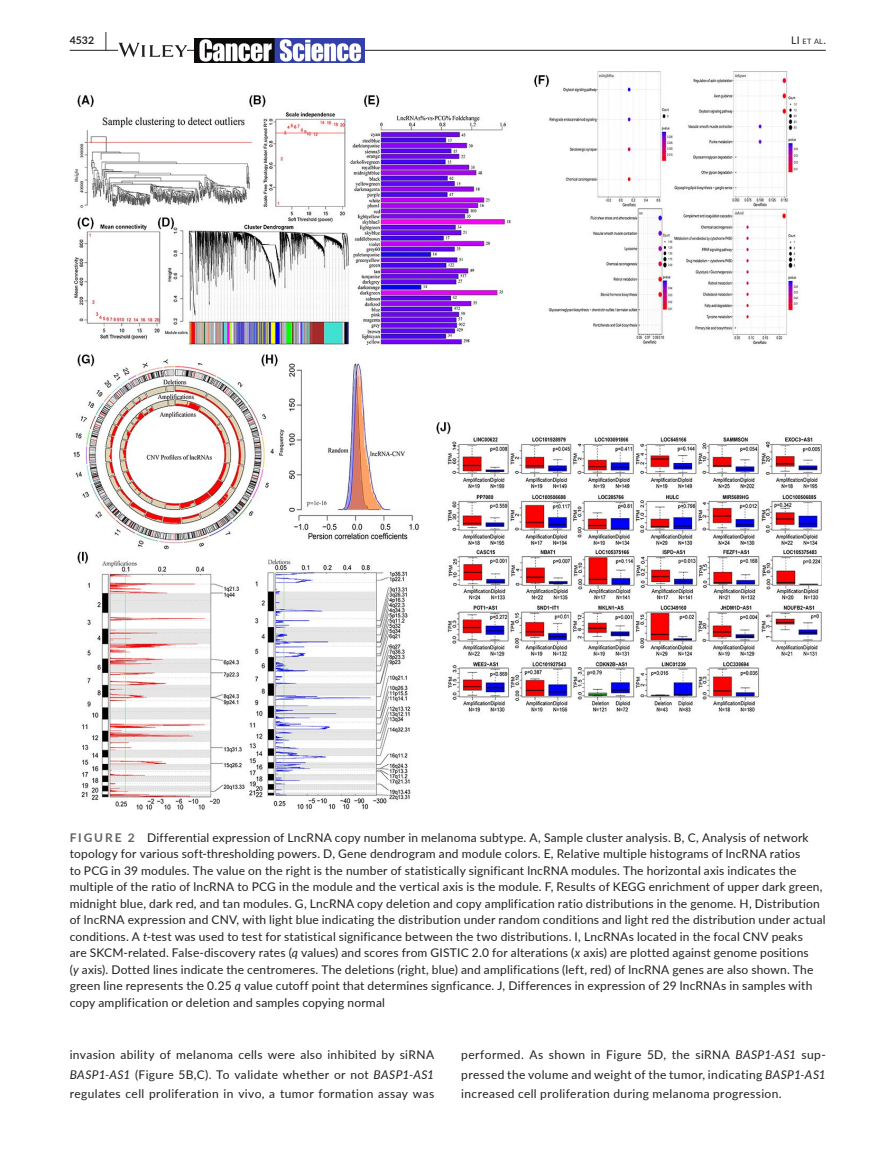
<style>
.page{position:relative;width:893px;height:1174px;background:#fff}
.page>*{position:absolute;margin:0;border:0;box-sizing:border-box;transform-origin:0 0}
.t1{font:12px/16.5px "Lato";letter-spacing:.015em;color:#231f20;text-align:justify}
.t2{font:700 10.5px "Lato";color:#231f20}
.t3{font:7.35px "Lato";color:#231f20}
.s1{font-size:19.5px}
.s2{font-size:10.5px}
.s3{font-weight:700;color:#636366}
.s4{font-style:italic}
</style>
<div class="page">
<hr style="left:70px;top:50px;width:756px;height:1px;background:#231f20">
<svg style="left:118px;top:43px;width:69px;height:14px"></svg>
<img style="left:195px;top:38px;width:170px;height:24px">
<img style="left:74px;top:72px;width:748px;height:737px">
<p class="t2" style="left:70px;top:33px;width:39px">4532 <span class="s1">|</span></p>
<p class="t3" style="left:791px;top:36px;width:36px"><span class="s2">LI</span> et al<span class="s2">.</span></p>
<p class="t1" style="left:70px;top:828px;width:757px;text-align:left"><span class="s3">FIGURE 2</span> Differential expression of LncRNA copy number in melanoma subtype. A, Sample cluster analysis. B, C, Analysis of network topology for various soft-thresholding powers. D, Gene dendrogram and module colors. E, Relative multiple histograms of lncRNA ratios<br>to PCG in 39 modules. The value on the right is the number of statistically significant lncRNA modules. The horizontal axis indicates the multiple of the ratio of lncRNA to PCG in the module and the vertical axis is the module. F, Results of KEGG enrichment of upper dark green, midnight blue, dark red, and tan modules. G, LncRNA copy deletion and copy amplification ratio distributions in the genome. H, Distribution of lncRNA expression and CNV, with light blue indicating the distribution under random conditions and light red the distribution under actual conditions. A <span class="s4">t</span>-test was used to test for statistical significance between the two distributions. I, LncRNAs located in the focal CNV peaks<br>are SKCM-related. False-discovery rates (<span class="s4">q</span> values) and scores from GISTIC 2.0 for alterations (<span class="s4">x</span> axis) are plotted against genome positions<br>(<span class="s4">y</span> axis). Dotted lines indicate the centromeres. The deletions (right, blue) and amplifications (left, red) of lncRNA genes are also shown. The green line represents the 0.25 <span class="s4">q</span> value cutoff point that determines signficance. J, Differences in expression of 29 lncRNAs in samples with copy amplification or deletion and samples copying normal</p>
<p class="t1" style="left:70px;top:1044px;width:366px;line-height:19.5px">invasion ability of melanoma cells were also inhibited by siRNA <span class="s4">BASP1-AS1</span> (Figure 5B,C). To validate whether or not <span class="s4">BASP1-AS1 </span>regulates cell proliferation in vivo, a tumor formation assay was</p>
<p class="t1" style="left:461px;top:1044px;width:366px;line-height:19.5px">performed. As shown in Figure 5D, the siRNA <span class="s4">BASP1-AS1</span> sup&shy;pressed the volume and weight of the tumor, indicating <span class="s4">BASP1-AS1 </span>increased cell proliferation during melanoma progression.</p>
</div>
